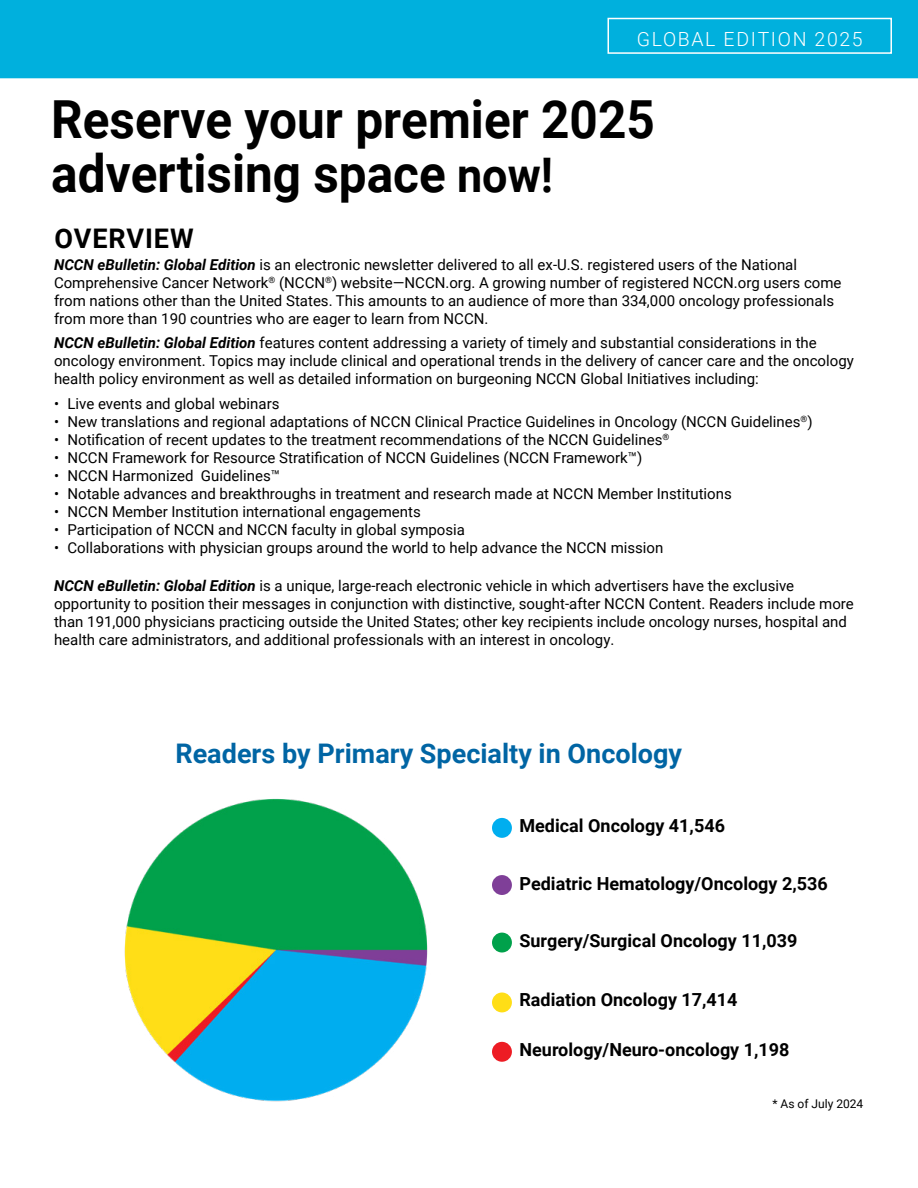
<style>
.page{position:relative;width:918px;height:1188px;background:#fff}
.page>*{position:absolute;margin:0;border:0;box-sizing:border-box;transform-origin:0 0}
.Page_Heads{font:700 52.5px/54px "Roboto";color:#000;scale:.94 1}
.Text{font:700 27px "Roboto";color:#0065a4}
.Section_heads{font:700 27px "Roboto";letter-spacing:.035em;color:#000}
.Text-2{font:300 19.5px "Roboto";letter-spacing:.085em;color:#fff}
.Dates{font:700 18px "Roboto";color:#000}
.Text-3{font:15px/18px "Roboto";color:#000}
.Dates-2{font:12px "Roboto";color:#000}
.s1{font-size:47.7px}
.s2{font-weight:700;font-style:italic}
</style>
<div class="page">
<div style="left:1px;top:1px;width:916px;height:77px;background:#00b0dd"></div>
<div style="left:0;top:0;width:918px;height:78px;border:2px solid #00b0dd"></div>
<div style="left:608px;top:18px;width:284px;height:36px;border:2px solid #fff"></div>
<img style="left:124px;top:798px;width:304px;height:304px">
<div style="left:492px;top:818px;width:20px;height:20px;background:#00aeef;border-radius:50%"></div>
<div style="left:492px;top:875px;width:20px;height:20px;background:#7f3f98;border-radius:50%"></div>
<div style="left:492px;top:993px;width:20px;height:19px;background:#ffde17;border-radius:50%"></div>
<div style="left:492px;top:933px;width:20px;height:20px;background:#00a14b;border-radius:50%"></div>
<div style="left:492px;top:1042px;width:20px;height:20px;background:#ed1c24;border-radius:50%"></div>
<p class="Text-2" style="left:637px;top:25px;width:228px">GLOBAL EDITION 2025</p>
<p class="Page_Heads" style="left:51px;top:91px;width:644px">Reserve your premier 2025 advertising space <span class="s1">now!</span></p>
<p class="Section_heads" style="left:54px;top:220px;width:141px">OVERVIEW</p>
<p class="Text-3" style="left:54px;top:255px;width:789px"><span class="s2">NCCN eBulletin: Global Edition</span> is an electronic newsletter delivered to all ex-U.S. registered users of the National Comprehensive Cancer Network<sup>®</sup> (NCCN<sup>®</sup>) website—NCCN.org. A growing number of registered NCCN.org users come from nations other than the United States. This amounts to an audience of more than 334,000 oncology professionals from more than 190 countries who are eager to learn from NCCN.</p>
<p class="Text-3" style="left:54px;top:333px;width:801px"><span class="s2">NCCN eBulletin: Global Edition</span> features content addressing a variety of timely and substantial considerations in the oncology environment. Topics may include clinical and operational trends in the delivery of cancer care and the oncology health policy environment as well as detailed information on burgeoning NCCN Global Initiatives including:</p>
<p class="Text-3" style="left:54px;top:394px;width:227px">• Live events and global webinars</p>
<p class="Text-3" style="left:54px;top:412px;width:760px">• New translations and regional adaptations of NCCN Clinical Practice Guidelines in Oncology (NCCN Guidelines<sup>®</sup>)</p>
<p class="Text-3" style="left:54px;top:430px;width:617px">• Notification of recent updates to the treatment recommendations of the NCCN Guidelines<sup>®</sup></p>
<p class="Text-3" style="left:54px;top:448px;width:590px">• NCCN Framework for Resource Stratification of NCCN Guidelines (NCCN Framework™)</p>
<p class="Text-3" style="left:54px;top:466px;width:228px">• NCCN Harmonized Guidelines™</p>
<p class="Text-3" style="left:54px;top:484px;width:679px">• Notable advances and breakthroughs in treatment and research made at NCCN Member Institutions</p>
<p class="Text-3" style="left:54px;top:502px;width:368px">• NCCN Member Institution international engagements</p>
<p class="Text-3" style="left:54px;top:520px;width:413px">• Participation of NCCN and NCCN faculty in global symposia</p>
<p class="Text-3" style="left:54px;top:538px;width:611px">• Collaborations with physician groups around the world to help advance the NCCN mission</p>
<p class="Text-3" style="left:54px;top:576px;width:801px"><span class="s2">NCCN eBulletin: Global Edition</span> is a unique, large-reach electronic vehicle in which advertisers have the exclusive opportunity to position their messages in conjunction with distinctive, sought-after NCCN Content. Readers include more than 191,000 physicians practicing outside the United States; other key recipients include oncology nurses, hospital and health care administrators, and additional professionals with an interest in oncology.</p>
<p class="Text" style="left:176px;top:734px;width:508px">Readers by Primary Specialty in Oncology</p>
<p class="Dates" style="left:519px;top:813px;width:207px">Medical Oncology 41,546</p>
<p class="Dates" style="left:519px;top:871px;width:310px">Pediatric Hematology/Oncology 2,536</p>
<p class="Dates" style="left:519px;top:928px;width:279px">Surgery/Surgical Oncology 11,039</p>
<p class="Dates" style="left:519px;top:987px;width:220px">Radiation Oncology 17,414</p>
<p class="Dates" style="left:519px;top:1037px;width:272px">Neurology/Neuro-oncology 1,198</p>
<p class="Dates-2" style="left:772px;top:1095px;width:92px">* As of July 2024</p>
</div>
